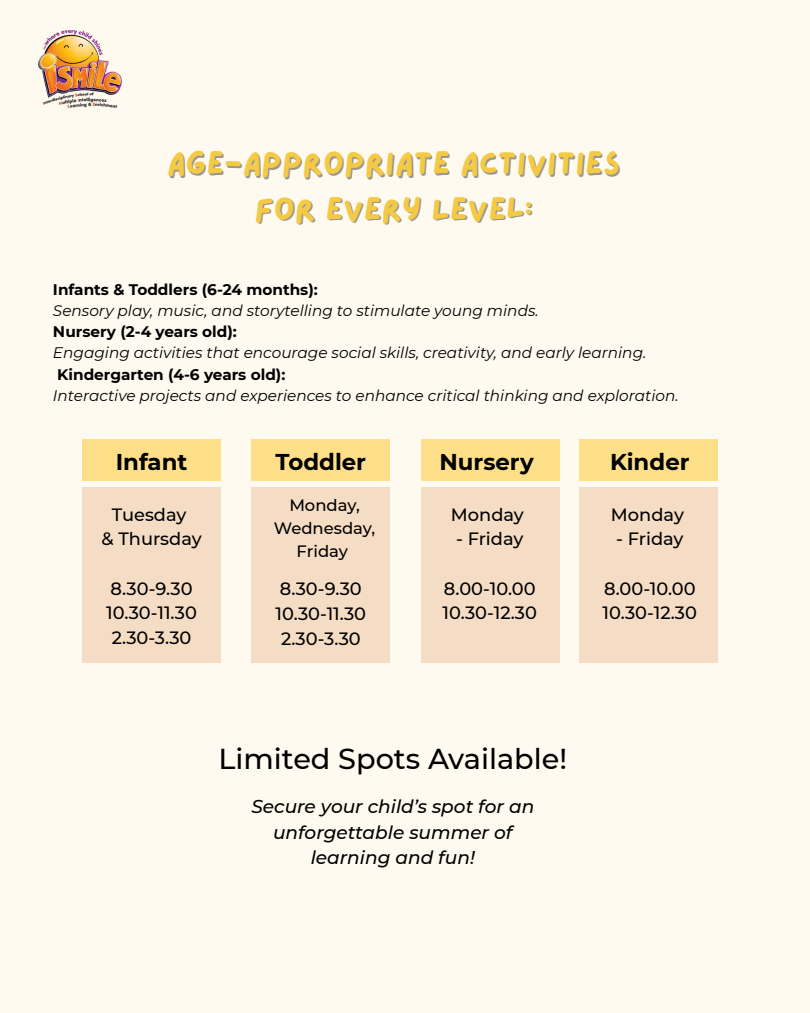
<style>
.page{position:relative;width:810px;height:1013px;background:#fff}
.page>*{position:absolute;margin:0;border:0;box-sizing:border-box;transform-origin:0 0}
.t1{font:32.5px/45.4px "Lazydog";color:#f4ca44;text-align:center}
.t2{font:500 28.7px "Montserrat";color:#000}
.t3{font:700 22.8px "Montserrat";color:#000}
.t4{font:italic 500 18.5px/25.4px "Montserrat";color:#000;text-align:center}
.t5{font:500 17.8px/24.7px "Montserrat";color:#000;text-align:center}
.t6{font:500 16.4px/22.7px "Montserrat";color:#000;text-align:center}
.t7{font:italic 15.3px "Montserrat";color:#000}
.t8{font:700 15.3px "Montserrat";color:#000}
</style>
<div class="page">
<div style="left:0;top:0;width:810px;height:1012px;background:#fffaf0"></div>
<img style="left:39px;top:30px;width:82px;height:77px">
<div style="left:82px;top:439px;width:139px;height:41px;background:#fddf89"></div>
<div style="left:82px;top:486px;width:139px;height:176px;background:#f4ddc4"></div>
<div style="left:251px;top:439px;width:139px;height:41px;background:#fddf89"></div>
<div style="left:251px;top:486px;width:139px;height:176px;background:#f4ddc4"></div>
<div style="left:421px;top:439px;width:139px;height:41px;background:#fddf89"></div>
<div style="left:421px;top:486px;width:139px;height:176px;background:#f4ddc4"></div>
<div style="left:579px;top:439px;width:139px;height:41px;background:#fddf89"></div>
<div style="left:579px;top:486px;width:139px;height:176px;background:#f4ddc4"></div>
<h1 class="t1" style="left:167px;top:142px;width:455px">Age-Appropriate Activities for Every Level:</h1>
<p class="t8" style="left:53px;top:280px;width:266px">Infants &amp; Toddlers (6-24 months):</p>
<p class="t7" style="left:53px;top:301px;width:487px">Sensory play, music, and storytelling to stimulate young minds.</p>
<p class="t8" style="left:53px;top:322px;width:185px">Nursery (2-4 years old):</p>
<p class="t7" style="left:53px;top:343px;width:595px">Engaging activities that encourage social skills, creativity, and early learning.</p>
<p class="t8" style="left:57px;top:365px;width:230px">Kindergarten (4-6 years old):</p>
<p class="t7" style="left:53px;top:386px;width:627px">Interactive projects and experiences to enhance critical thinking and exploration.</p>
<h3 class="t3" style="left:116px;top:448px;width:73px">Infant</h3>
<p class="t5" style="left:101px;top:502px;width:102px">Tuesday<br>&amp; Thursday</p>
<p class="t5" style="left:106px;top:576px;width:92px">8.30-9.30<br>10.30-11.30<br>2.30-3.30</p>
<h3 class="t3" style="left:276px;top:448px;width:92px">Toddler</h3>
<p class="t6" style="left:274px;top:494px;width:103px">Monday,<br>Wednesday,<br>Friday</p>
<p class="t5" style="left:276px;top:576px;width:92px">8.30-9.30<br>10.30-11.30<br>2.30-3.30</p>
<h3 class="t3" style="left:439px;top:448px;width:96px">Nursery</h3>
<p class="t5" style="left:451px;top:502px;width:75px">Monday</p>
<p class="t5" style="left:456px;top:526px;width:69px">- Friday</p>
<p class="t5" style="left:443px;top:576px;width:96px;text-align:left">8.00-10.00<br>10.30-12.30</p>
<h3 class="t3" style="left:610px;top:448px;width:81px">Kinder</h3>
<p class="t5" style="left:611px;top:502px;width:75px">Monday</p>
<p class="t5" style="left:616px;top:526px;width:69px">- Friday</p>
<p class="t5" style="left:603px;top:576px;width:96px;text-align:left">8.00-10.00<br>10.30-12.30</p>
<h2 class="t2" style="left:218px;top:741px;width:350px">Limited Spots Available!</h2>
<p class="t4" style="left:251px;top:793px;width:284px">Secure your child’s spot for an unforgettable summer of learning and fun!</p>
</div>
